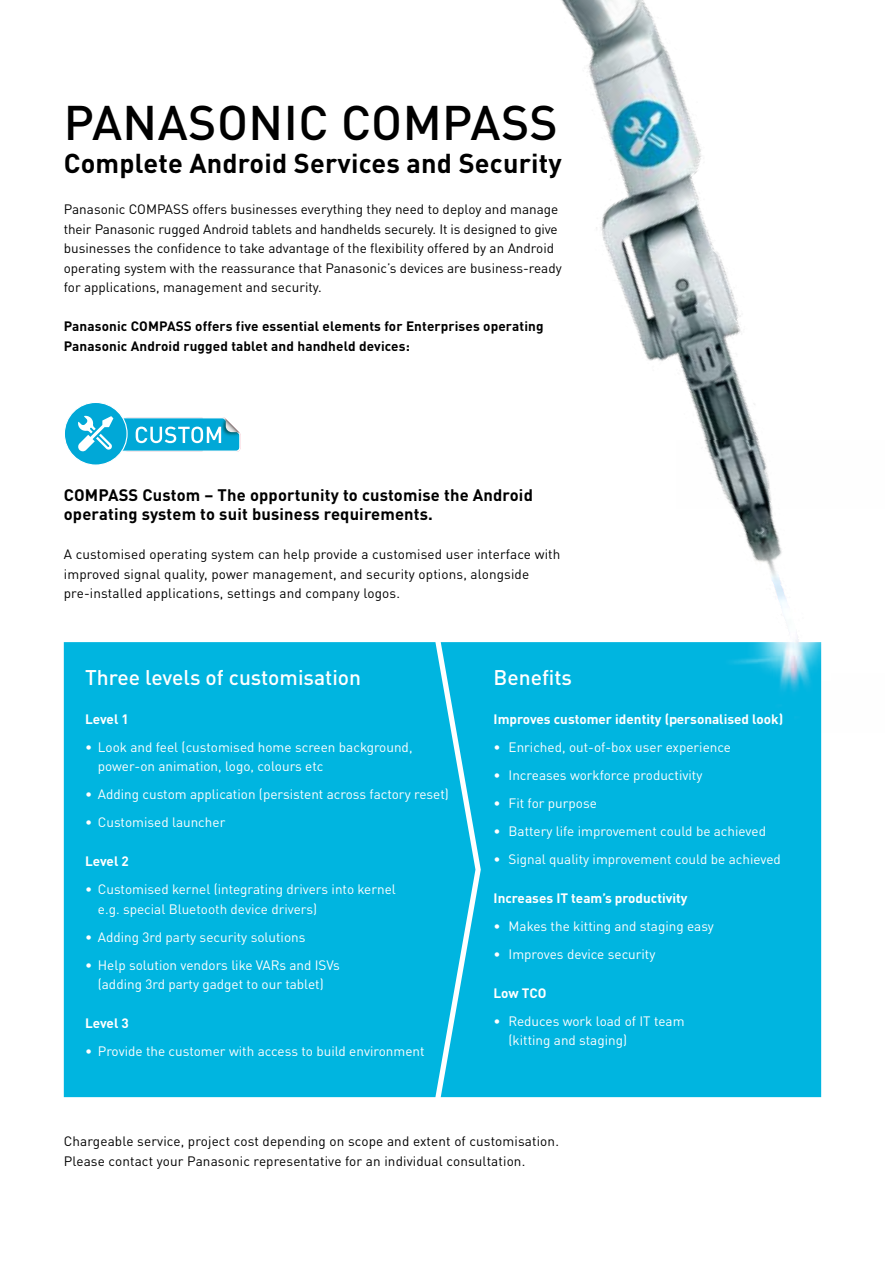
<style>
.page{position:relative;width:885px;height:1263px;background:#fff}
.page>*{position:absolute;margin:0;border:0;box-sizing:border-box;transform-origin:0 0}
.t1{font:500 48px "DIN Pro";letter-spacing:.01em;color:#000}
.t2{font:700 27px "DIN Pro";letter-spacing:.005em;color:#000}
.t3{font:500 21px "DIN Pro";color:#fff}
.t4{font:700 16.5px/19.5px "DIN Pro";letter-spacing:.01em;color:#000}
.t5{font:13.5px/19.5px "DIN Pro";color:#000}
.t6{font:13.5px/19.5px "DIN Pro";color:#fff}
.t7{font:700 13.5px/19.5px "DIN Pro";letter-spacing:.01em;color:#000}
.t8{font:700 13.5px "DIN Pro";color:#fff}
</style>
<div class="page">
<div style="left:475px;top:720px;width:346px;height:377px;background:#00b5e0"></div>
<img style="left:240px;top:0;width:519px;height:720px">
<div style="left:64px;top:642px;width:411px;height:455px;background:#00b5e0"></div>
<img style="left:676px;top:440px;width:146px;height:292px">
<div style="left:64px;top:402px;width:63px;height:63px;background:#00a8d7;border-radius:50%"></div>
<div style="left:64px;top:402px;width:64px;height:64px;border:1px solid #fff;border-radius:50%"></div>
<svg style="left:78px;top:416px;width:162px;height:36px"></svg>
<h1 class="t1" style="left:64px;top:84px;width:495px">PANASONIC COMPASS</h1>
<h2 class="t2" style="left:64px;top:141px;width:499px">Complete Android Services and Security</h2>
<p class="t5" style="left:64px;top:198px;width:499px">Panasonic COMPASS offers businesses everything they need to deploy and manage their Panasonic rugged Android tablets and handhelds securely. It is designed to give businesses the confidence to take advantage of the flexibility offered by an Android operating system with the reassurance that Panasonic’s devices are business-ready for applications, management and security.</p>
<p class="t7" style="left:64px;top:315px;width:481px">Panasonic COMPASS offers five essential elements for Enterprises operating<br>Panasonic Android rugged tablet and handheld devices:</p>
<p class="t4" style="left:64px;top:483px;width:470px">COMPASS Custom – The opportunity to customise the Android operating system to suit business requirements.</p>
<p class="t5" style="left:64px;top:543px;width:498px">A customised operating system can help provide a customised user interface with improved signal quality, power management, and security options, alongside pre-installed applications, settings and company logos.</p>
<h3 class="t3" style="left:85px;top:660px;width:277px">Three levels of customisation</h3>
<p class="t8" style="left:85px;top:708px;width:45px">Level 1</p>
<p class="t6" style="left:98px;top:736px;width:316px;text-indent:-13px">• Look and feel (customised home screen background, power-on animation, logo, colours etc</p>
<p class="t6" style="left:85px;top:783px;width:365px">• Adding custom application (persistent across factory reset)</p>
<p class="t6" style="left:85px;top:811px;width:142px">• Customised launcher</p>
<p class="t8" style="left:85px;top:850px;width:45px">Level 2</p>
<p class="t6" style="left:98px;top:878px;width:299px;text-indent:-13px">• Customised kernel (integrating drivers into kernel e.g. special Bluetooth device drivers)</p>
<p class="t6" style="left:85px;top:926px;width:222px">• Adding 3rd party security solutions</p>
<p class="t6" style="left:85px;top:954px;width:256px;text-align:center">• Help solution vendors like VARs and ISVs (adding 3rd party gadget to our tablet)</p>
<p class="t8" style="left:85px;top:1012px;width:45px">Level 3</p>
<p class="t6" style="left:85px;top:1040px;width:341px">• Provide the customer with access to build environment</p>
<h3 class="t3" style="left:493px;top:660px;width:80px">Benefits</h3>
<p class="t8" style="left:493px;top:708px;width:291px">Improves customer identity (personalised look)</p>
<p class="t6" style="left:493px;top:736px;width:239px">• Enriched, out-of-box user experience</p>
<p class="t6" style="left:493px;top:764px;width:210px">• Increases workforce productivity</p>
<p class="t6" style="left:493px;top:792px;width:105px">• Fit for purpose</p>
<p class="t6" style="left:493px;top:820px;width:274px">• Battery life improvement could be achieved</p>
<p class="t6" style="left:493px;top:848px;width:289px">• Signal quality improvement could be achieved</p>
<p class="t8" style="left:493px;top:887px;width:195px">Increases IT team’s productivity</p>
<p class="t6" style="left:493px;top:915px;width:222px">• Makes the kitting and staging easy</p>
<p class="t6" style="left:493px;top:943px;width:163px">• Improves device security</p>
<p class="t8" style="left:493px;top:982px;width:54px">Low TCO</p>
<p class="t6" style="left:508px;top:1010px;width:177px;text-indent:-15px">• Reduces work load of IT team (kitting and staging)</p>
<p class="t5" style="left:64px;top:1130px;width:496px">Chargeable service, project cost depending on scope and extent of customisation.<br>Please contact your Panasonic representative for an individual consultation.</p>
</div>
